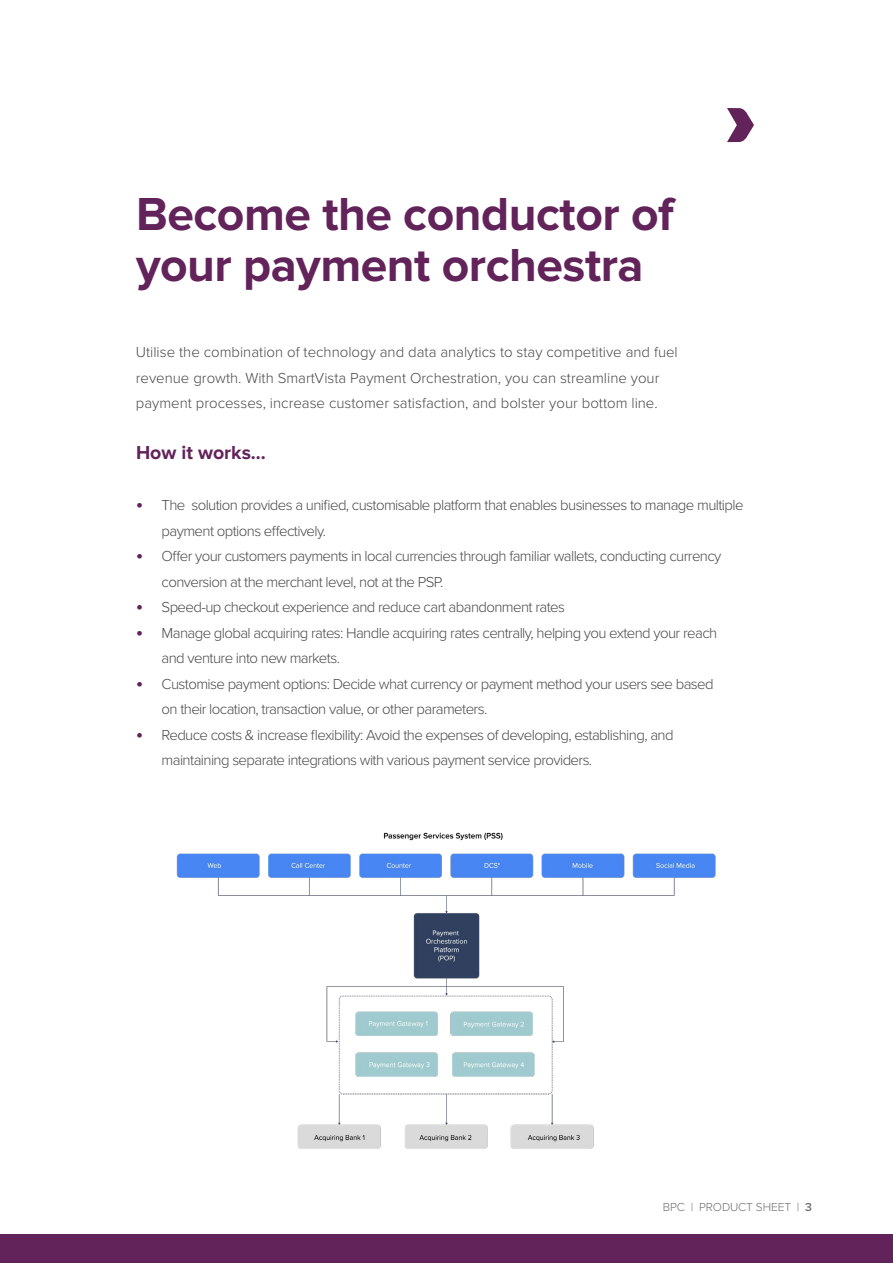
<style>
.page{position:relative;width:893px;height:1263px;background:#fff}
.page>*{position:absolute;margin:0;border:0;box-sizing:border-box;transform-origin:0 0}
.t1{font:700 48px/51px "Proxima Nova";letter-spacing:-.01em;color:#62235a}
.t2{font:700 19.5px "Proxima Nova";color:#62235a}
.t3{font:300 15px/25.5px "Proxima Nova";letter-spacing:-.04em;color:#4a4a49}
.t4{font:300 15px/25.5px "Proxima Nova";color:#4a4a49}
.t5{font:300 12px "Proxima Nova";letter-spacing:-.01em;color:#706f6f}
.s1{font-weight:700;font-size:19.5px;color:#62235a}
.s2{font-weight:600}
</style>
<div class="page">
<div style="left:0;top:1234px;width:893px;height:29px;background:#62235a"></div>
<svg style="left:727px;top:108px;width:27px;height:34px"></svg>
<img style="left:176px;top:832px;width:540px;height:317px">
<h1 class="t1" style="left:136px;top:189px;width:539px">Become the conductor of your payment orchestra</h1>
<p class="t4" style="left:136px;top:339px;width:544px">Utilise the combination of technology and data analytics to stay competitive and fuel revenue growth. With SmartVista Payment Orchestration, you can streamline your payment processes, increase customer satisfaction, and bolster your bottom line.</p>
<h2 class="t2" style="left:136px;top:441px;width:131px">How it works…</h2>
<p class="t3" style="left:162px;top:492px;width:583px;text-indent:-26px"><span class="s1">•</span> The solution provides a unified, customisable platform that enables businesses to manage multiple payment options effectively.</p>
<p class="t3" style="left:162px;top:543px;width:561px;text-indent:-26px"><span class="s1">•</span> Offer your customers payments in local currencies through familiar wallets, conducting currency conversion at the merchant level, not at the PSP.</p>
<p class="t3" style="left:136px;top:594px;width:430px"><span class="s1">•</span> Speed-up checkout experience and reduce cart abandonment rates</p>
<p class="t3" style="left:162px;top:619px;width:557px;text-indent:-26px"><span class="s1">•</span> Manage global acquiring rates: Handle acquiring rates centrally, helping you extend your reach and venture into new markets.</p>
<p class="t3" style="left:162px;top:670px;width:554px;text-indent:-26px"><span class="s1">•</span> Customise payment options: Decide what currency or payment method your users see based on their location, transaction value, or other parameters.</p>
<p class="t3" style="left:162px;top:721px;width:513px;text-indent:-26px"><span class="s1">•</span> Reduce costs &amp; increase flexibility: Avoid the expenses of developing, establishing, and maintaining separate integrations with various payment service providers.</p>
<p class="t5" style="left:663px;top:1198px;width:151px">BPC | PRODUCT SHEET | <span class="s2">3</span></p>
</div>
